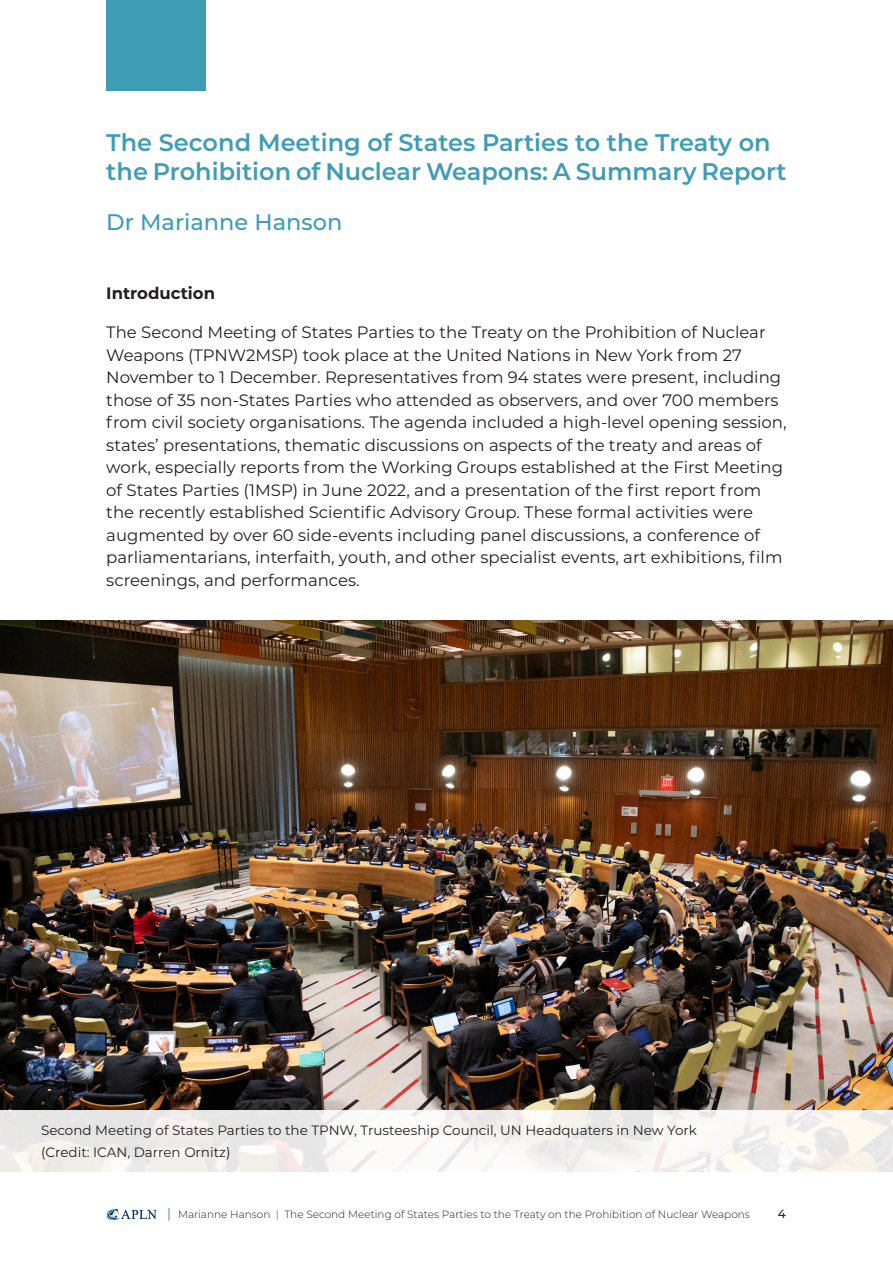
<style>
.page{position:relative;width:893px;height:1263px;background:#fff}
.page>*{position:absolute;margin:0;border:0;box-sizing:border-box;transform-origin:0 0}
.t1{font:600 24px/28.8px "Montserrat";color:#3e9cb5}
.Body_text_2{font:500 22.5px "Montserrat";color:#3e9cb5}
.Body_text_2-2{font:16.5px/22.5px "Montserrat";color:#231f20}
.Body_text_2-3{font:700 16.5px "Montserrat";color:#231f20}
.Body_text_2-4{font:13.5px/22.5px "Montserrat";color:#231f20}
.t2{font:500 12px "Montserrat";color:#231f20}
.t3{font:300 10.5px "Montserrat";color:#231f20}
.s1{font-size:13.5px;color:#015ca3}
.s2{color:#015ca3}
</style>
<div class="page">
<svg style="left:106px;top:1209px;width:51px;height:12px"></svg>
<div style="left:106px;top:0;width:100px;height:91px;background:#3e9cb5"></div>
<img style="left:0;top:620px;width:893px;height:490px">
<svg style="left:0;top:1110px;width:893px;height:61px"></svg>
<p class="t1" style="left:106px;top:127px;width:682px">The Second Meeting of States Parties to the Treaty on the Prohibition of Nuclear Weapons: A Summary Report</p>
<p class="Body_text_2" style="left:106px;top:206px;width:238px">Dr Marianne Hanson</p>
<p class="Body_text_2-3" style="left:106px;top:281px;width:110px">Introduction</p>
<p class="Body_text_2-2" style="left:106px;top:320px;width:682px">The Second Meeting of States Parties to the Treaty on the Prohibition of Nuclear Weapons (TPNW2MSP) took place at the United Nations in New York from 27<br>November to 1 December. Representatives from 94 states were present, including those of 35 non-States Parties who attended as observers, and over 700 members from civil society organisations. The agenda included a high-level opening session, states’ presentations, thematic discussions on aspects of the treaty and areas of work, especially reports from the Working Groups established at the First Meeting of States Parties (1MSP) in June 2022, and a presentation of the first report from the recently established Scientific Advisory Group. These formal activities were augmented by over 60 side-events including panel discussions, a conference of parliamentarians, interfaith, youth, and other specialist events, art exhibitions, film screenings, and performances.</p>
<p class="Body_text_2-4" style="left:41px;top:1118px;width:657px">Second Meeting of States Parties to the TPNW, Trusteeship Council, UN Headquaters in New York (Credit: ICAN, Darren Ornitz)</p>
<p class="t3" style="left:167px;top:1207px;width:584px"><span class="s1">|</span> Marianne Hanson <span class="s2">|</span> The Second Meeting of States Parties to the Treaty on the Prohibition of Nuclear Weapons</p>
<p class="t2" style="left:778px;top:1205px;width:10px">4</p>
</div>
